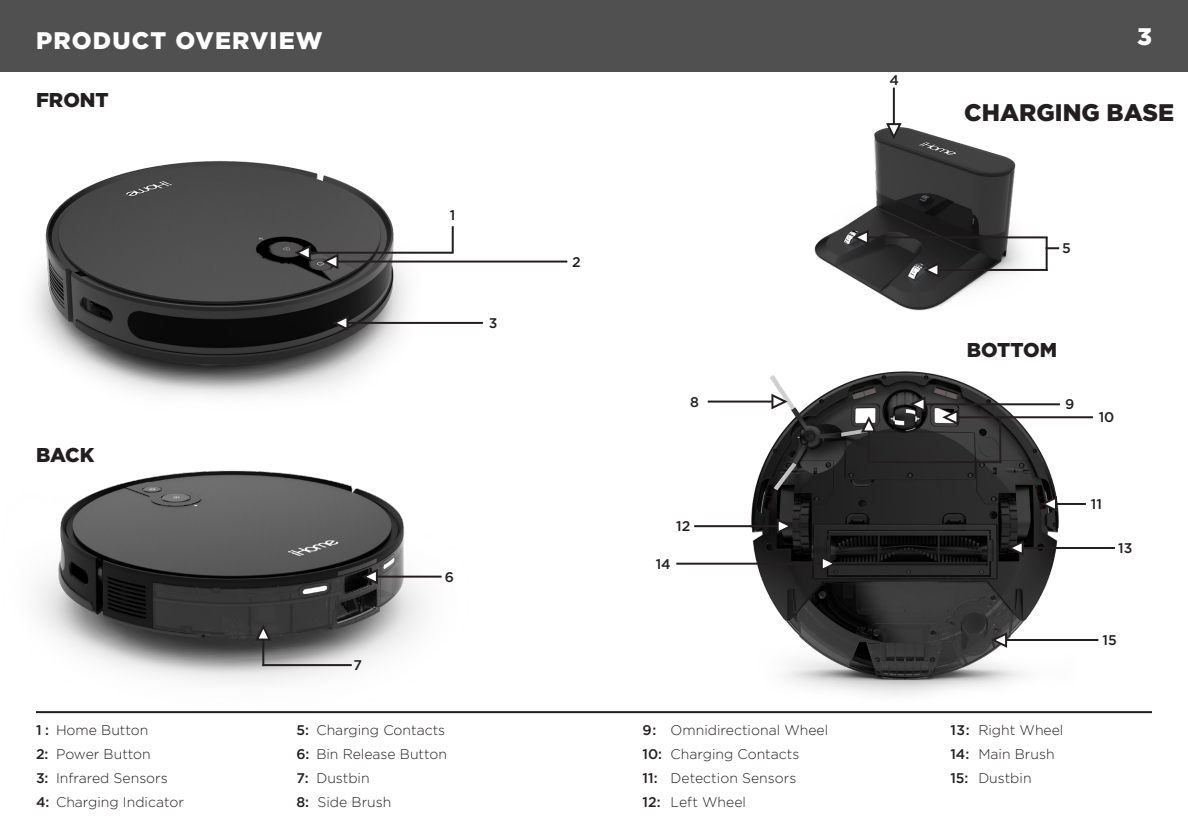
<style>
.page{position:relative;width:1188px;height:828px;background:#fff}
.page>*{position:absolute;margin:0;border:0;box-sizing:border-box;transform-origin:0 0}
.t1{font:900 24px "Gotham Pro";letter-spacing:.05em;color:#fff}
.t2{font:900 24px "Gotham Pro";color:#231f20}
.t3{font:900 20px "Gotham Pro";color:#231f20}
.t4{font:300 14px "Gotham Pro";color:#231f20}
.t5{font:500 14px "Gotham Pro";color:#231f20}
.s1{font-weight:500}
</style>
<div class="page">
<div style="left:0;top:0;width:1188px;height:72px;background:#505050"></div>
<img style="left:735px;top:371px;width:341px;height:324px">
<img style="left:36px;top:470px;width:406px;height:213px">
<img style="left:33px;top:161px;width:390px;height:235px">
<hr style="left:36px;top:711px;width:1116px;height:2px;background:#231f20">
<hr style="left:303px;top:252px;width:150px;height:2px;background:#231f20">
<hr style="left:334px;top:261px;width:233px;height:2px;background:#231f20">
<hr style="left:452px;top:226px;width:2px;height:27px;background:#231f20">
<svg style="left:292px;top:243px;width:20px;height:19px"></svg>
<svg style="left:320px;top:253px;width:20px;height:18px"></svg>
<img style="left:814px;top:115px;width:230px;height:196px">
<hr style="left:893px;top:88px;width:2px;height:37px;background:#231f20">
<hr style="left:1046px;top:238px;width:2px;height:33px;background:#231f20">
<hr style="left:937px;top:269px;width:111px;height:2px;background:#231f20">
<svg style="left:1047px;top:247px;width:12px;height:2px"></svg>
<hr style="left:867px;top:236px;width:181px;height:2px;background:#231f20">
<svg style="left:884px;top:121px;width:19px;height:21px"></svg>
<svg style="left:921px;top:261px;width:20px;height:18px"></svg>
<svg style="left:850px;top:228px;width:21px;height:19px"></svg>
<hr style="left:370px;top:576px;width:72px;height:2px;background:#231f20">
<hr style="left:262px;top:633px;width:2px;height:33px;background:#231f20">
<hr style="left:262px;top:664px;width:90px;height:2px;background:#231f20">
<svg style="left:359px;top:567px;width:21px;height:19px"></svg>
<svg style="left:254px;top:622px;width:19px;height:20px"></svg>
<hr style="left:708px;top:401px;width:71px;height:2px;background:#231f20">
<hr style="left:694px;top:525px;width:91px;height:2px;background:#231f20">
<hr style="left:676px;top:563px;width:147px;height:2px;background:#231f20">
<hr style="left:918px;top:403px;width:142px;height:2px;background:#231f20">
<hr style="left:951px;top:416px;width:142px;height:2px;background:#231f20">
<hr style="left:341px;top:322px;width:142px;height:2px;background:#231f20">
<hr style="left:868px;top:425px;width:2px;height:38px;background:#231f20">
<hr style="left:999px;top:418px;width:2px;height:45px;background:#231f20">
<hr style="left:868px;top:461px;width:133px;height:2px;background:#231f20">
<hr style="left:1055px;top:503px;width:31px;height:2px;background:#231f20">
<hr style="left:1016px;top:547px;width:99px;height:2px;background:#231f20">
<hr style="left:999px;top:639px;width:99px;height:2px;background:#231f20">
<svg style="left:770px;top:392px;width:20px;height:19px"></svg>
<svg style="left:775px;top:517px;width:20px;height:19px"></svg>
<svg style="left:819px;top:554px;width:20px;height:19px"></svg>
<svg style="left:907px;top:395px;width:20px;height:19px"></svg>
<svg style="left:940px;top:408px;width:20px;height:19px"></svg>
<svg style="left:330px;top:313px;width:20px;height:19px"></svg>
<svg style="left:859px;top:414px;width:19px;height:20px"></svg>
<svg style="left:1038px;top:495px;width:21px;height:18px"></svg>
<svg style="left:1005px;top:539px;width:20px;height:18px"></svg>
<svg style="left:989px;top:631px;width:20px;height:18px"></svg>
<p class="t1" style="left:36px;top:27px;width:288px">PRODUCT OVERVIEW</p>
<h1 class="t1" style="left:1137px;top:22px;width:16px">3</h1>
<p class="t3" style="left:36px;top:88px;width:74px">FRONT</p>
<p class="t3" style="left:36px;top:444px;width:60px">BACK</p>
<p class="t4" style="left:36px;top:722px;width:114px"><span class="s1">1 :</span> Home Button</p>
<p class="t4" style="left:36px;top:746px;width:116px"><span class="s1">2:</span> Power Button</p>
<p class="t4" style="left:36px;top:770px;width:133px"><span class="s1">3:</span> Infrared Sensors</p>
<p class="t4" style="left:36px;top:794px;width:150px"><span class="s1">4:</span> Charging Indicator</p>
<p class="t5" style="left:450px;top:207px;width:7px">1</p>
<p class="t5" style="left:489px;top:315px;width:10px">3</p>
<p class="t5" style="left:354px;top:657px;width:10px">7</p>
<p class="t5" style="left:445px;top:569px;width:11px">6</p>
<p class="t4" style="left:296px;top:722px;width:150px"><span class="s1">5:</span> Charging Contacts</p>
<p class="t4" style="left:296px;top:746px;width:152px"><span class="s1">6:</span> Bin Release Button</p>
<p class="t4" style="left:296px;top:770px;width:75px"><span class="s1">7:</span> Dustbin</p>
<p class="t4" style="left:296px;top:794px;width:97px"><span class="s1">8:</span> Side Brush</p>
<p class="t5" style="left:572px;top:254px;width:10px">2</p>
<p class="t5" style="left:690px;top:394px;width:10px">8</p>
<p class="t5" style="left:676px;top:518px;width:16px">12</p>
<p class="t5" style="left:656px;top:556px;width:17px">14</p>
<p class="t4" style="left:643px;top:722px;width:187px"><span class="s1">9:</span> Omnidirectional Wheel</p>
<p class="t4" style="left:643px;top:746px;width:158px"><span class="s1">10:</span> Charging Contacts</p>
<p class="t4" style="left:643px;top:770px;width:155px"><span class="s1">11:</span> Detection Sensors</p>
<p class="t4" style="left:643px;top:794px;width:105px"><span class="s1">12:</span> Left Wheel</p>
<p class="t5" style="left:890px;top:72px;width:11px">4</p>
<p class="t2" style="left:964px;top:99px;width:212px">CHARGING BASE</p>
<p class="t5" style="left:1062px;top:240px;width:10px">5</p>
<p class="t3" style="left:967px;top:338px;width:92px">BOTTOM</p>
<p class="t5" style="left:1065px;top:397px;width:11px">9</p>
<p class="t5" style="left:1099px;top:409px;width:17px">10</p>
<p class="t5" style="left:1091px;top:496px;width:13px">11</p>
<p class="t5" style="left:1118px;top:540px;width:16px">13</p>
<p class="t4" style="left:950px;top:722px;width:115px"><span class="s1">13:</span> Right Wheel</p>
<p class="t4" style="left:950px;top:746px;width:106px"><span class="s1">14:</span> Main Brush</p>
<p class="t4" style="left:950px;top:770px;width:83px"><span class="s1">15:</span> Dustbin</p>
<p class="t5" style="left:1103px;top:632px;width:16px">15</p>
</div>
